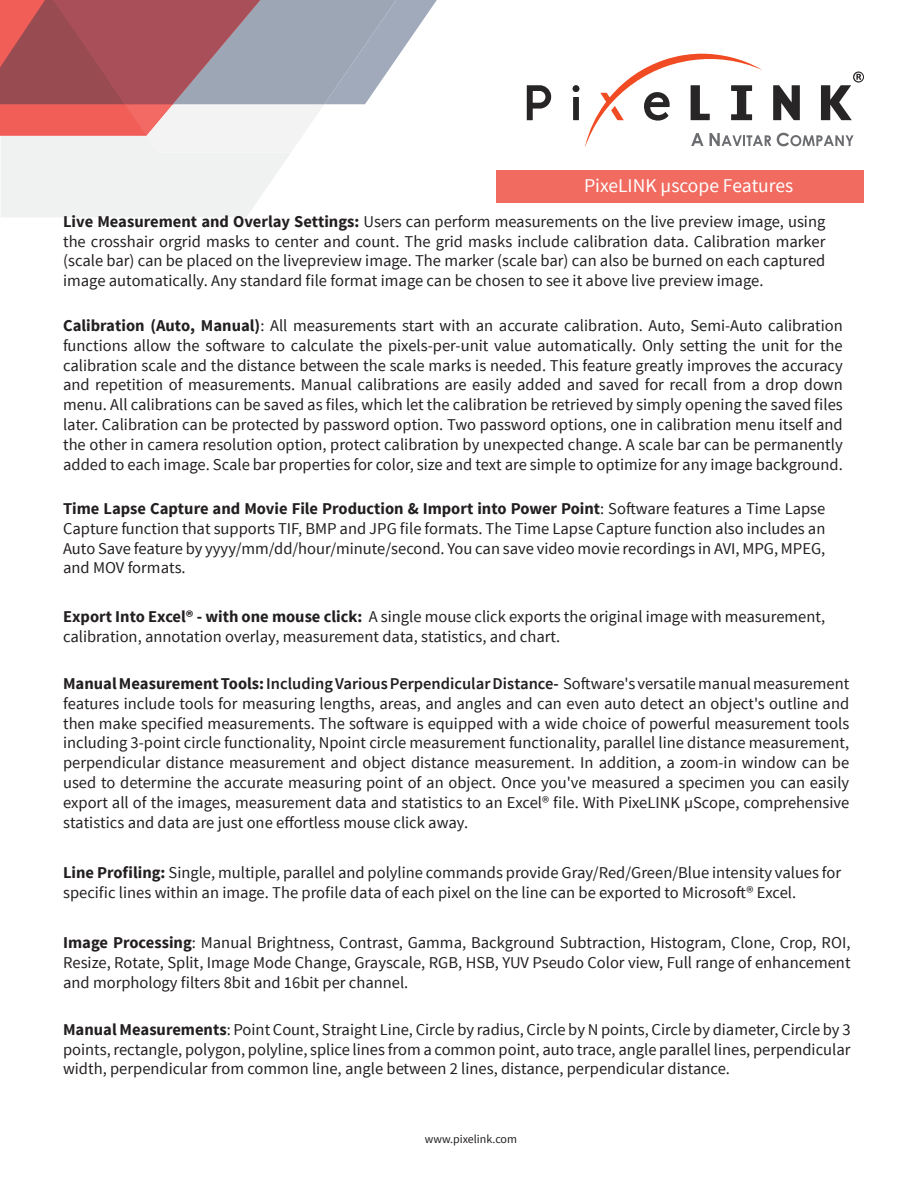
<style>
.page{position:relative;width:918px;height:1188px;background:#fff}
.page>*{position:absolute;margin:0;border:0;box-sizing:border-box;transform-origin:0 0}
.t1{font:19.5px "Source Sans Pro";color:#fff}
.t2{font:16.5px/19.8px "Source Sans Pro";color:#231f20;text-align:justify}
.t3{font:12px "Source Sans Pro";color:#231f20}
.s1{font-weight:700}
.s2{font-weight:600}
</style>
<div class="page">
<svg style="left:1px;top:153px;width:496px;height:64px;fill:#eff2f1"></svg>
<div style="left:497px;top:170px;width:367px;height:33px;background:#f26b60"></div>
<svg style="left:0;top:0;width:552px;height:153px"></svg>
<svg style="left:573px;top:97px;width:6px;height:23px"></svg>
<div style="left:573px;top:85px;width:7px;height:7px;background:#282526;border-radius:50%"></div>
<svg style="left:585px;top:54px;width:276px;height:93px"></svg>
<p class="t1" style="left:584px;top:173px;width:211px">PixeLINK µscope Features</p>
<p class="t2" style="left:63px;top:212px;width:764px"><span class="s1">Live Measurement and Overlay Settings:</span> Users can perform measurements on the live preview image, using the crosshair orgrid masks to center and count. The grid masks include calibration data. Calibration marker (scale bar) can be placed on the livepreview image. The marker (scale bar) can also be burned on each captured image automatically. Any standard file format image can be chosen to see it above live preview image.</p>
<p class="t2" style="left:63px;top:316px;width:781px"><span class="s1">Calibration (Auto, Manual)</span>: All measurements start with an accurate calibration. Auto, Semi-Auto calibration functions allow the software to calculate the pixels-per-unit value automatically. Only setting the unit for the calibration scale and the distance between the scale marks is needed. This feature greatly improves the accuracy and repetition of measurements. Manual calibrations are easily added and saved for recall from a drop down menu. All calibrations can be saved as files, which let the calibration be retrieved by simply opening the saved files later. Calibration can be protected by password option. Two password options, one in calibration menu itself and the other in camera resolution option, protect calibration by unexpected change. A scale bar can be permanently added to each image. Scale bar properties for color, size and text are simple to optimize for any image background.</p>
<p class="t2" style="left:63px;top:499px;width:764px"><span class="s1">Time Lapse Capture and Movie File Production &amp; Import into Power Point</span>: Software features a Time Lapse Capture function that supports TIF, BMP and JPG file formats. The Time Lapse Capture function also includes an Auto Save feature by yyyy/mm/dd/hour/minute/second. You can save video movie recordings in AVI, MPG, MPEG, and MOV formats.</p>
<p class="t2" style="left:63px;top:607px;width:764px"><span class="s1">Export Into Excel® - with one mouse click:</span> A single mouse click exports the original image with measurement, calibration, annotation overlay, measurement data, statistics, and chart.</p>
<p class="t2" style="left:63px;top:674px;width:788px"><span class="s1">Manual Measurement Tools:</span> <span class="s2">Including Various Perpendicular Distance-</span> Software's versatile manual measurement features include tools for measuring lengths, areas, and angles and can even auto detect an object's outline and then make specified measurements. The software is equipped with a wide choice of powerful measurement tools including 3-point circle functionality, Npoint circle measurement functionality, parallel line distance measurement, perpendicular distance measurement and object distance measurement. In addition, a zoom-in window can be used to determine the accurate measuring point of an object. Once you've measured a specimen you can easily export all of the images, measurement data and statistics to an Excel® file. With PixeLINK μScope, comprehensive statistics and data are just one effortless mouse click away.</p>
<p class="t2" style="left:63px;top:863px;width:780px"><span class="s1">Line Profiling:</span> Single, multiple, parallel and polyline commands provide Gray/Red/Green/Blue intensity values for specific lines within an image. The profile data of each pixel on the line can be exported to Microsoft® Excel.</p>
<p class="t2" style="left:63px;top:933px;width:789px"><span class="s1">Image Processing</span>: Manual Brightness, Contrast, Gamma, Background Subtraction, Histogram, Clone, Crop, ROI, Resize, Rotate, Split, Image Mode Change, Grayscale, RGB, HSB, YUV Pseudo Color view, Full range of enhancement and morphology filters 8bit and 16bit per channel.</p>
<p class="t2" style="left:63px;top:1020px;width:789px"><span class="s1">Manual Measurements</span>: Point Count, Straight Line, Circle by radius, Circle by N points, Circle by diameter, Circle by 3 points, rectangle, polygon, polyline, splice lines from a common point, auto trace, angle parallel lines, perpendicular width, perpendicular from common line, angle between 2 lines, distance, perpendicular distance.</p>
<p class="t3" style="left:425px;top:1132px;width:94px">www.pixelink.com</p>
</div>
